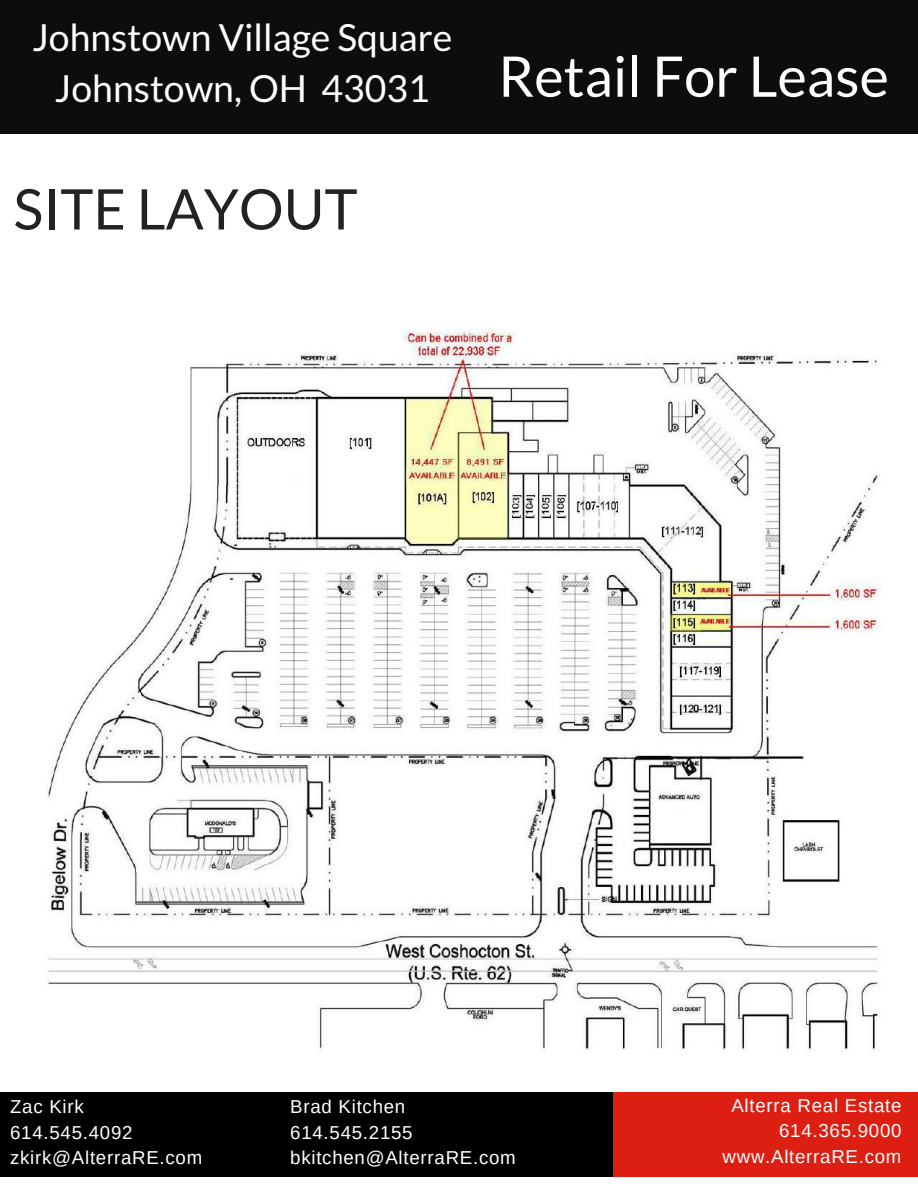
<style>
.page{position:relative;width:918px;height:1188px;background:#fff}
.page>*{position:absolute;margin:0;border:0;box-sizing:border-box;transform-origin:0 0}
.t1{font:55.95px "Lato";color:#fff}
.t2{font:55.95px "Lato";color:#222}
.t3{font:37.35px/51.8px "Lato";color:#fff;text-align:center}
.t4{font:18.75px/25.8px "Arimo";letter-spacing:.04em;color:#fff}
</style>
<div class="page">
<div style="left:0;top:0;width:918px;height:134px;background:#0d0d0d"></div>
<div style="left:0;top:1092px;width:615px;height:85px;background:#000"></div>
<div style="left:614px;top:1092px;width:304px;height:85px;background:#dd1f13"></div>
<img style="left:46px;top:329px;width:835px;height:721px">
<h2 class="t3" style="left:32px;top:10px;width:422px">Johnstown Village Square<br>Johnstown, OH 43031</h2>
<h1 class="t2" style="left:14px;top:174px;width:346px">SITE LAYOUT</h1>
<h1 class="t1" style="left:498px;top:42px;width:392px">Retail For Lease</h1>
<p class="t4" style="left:10px;top:1093px;width:194px">Zac Kirk<br>614.545.4092 zkirk@AlterraRE.com</p>
<p class="t4" style="left:290px;top:1093px;width:227px">Brad Kitchen<br>614.545.2155 bkitchen@AlterraRE.com</p>
<p class="t4" style="left:723px;top:1092px;width:180px;text-align:right">Alterra Real Estate<br>614.365.9000 www.AlterraRE.com</p>
</div>
